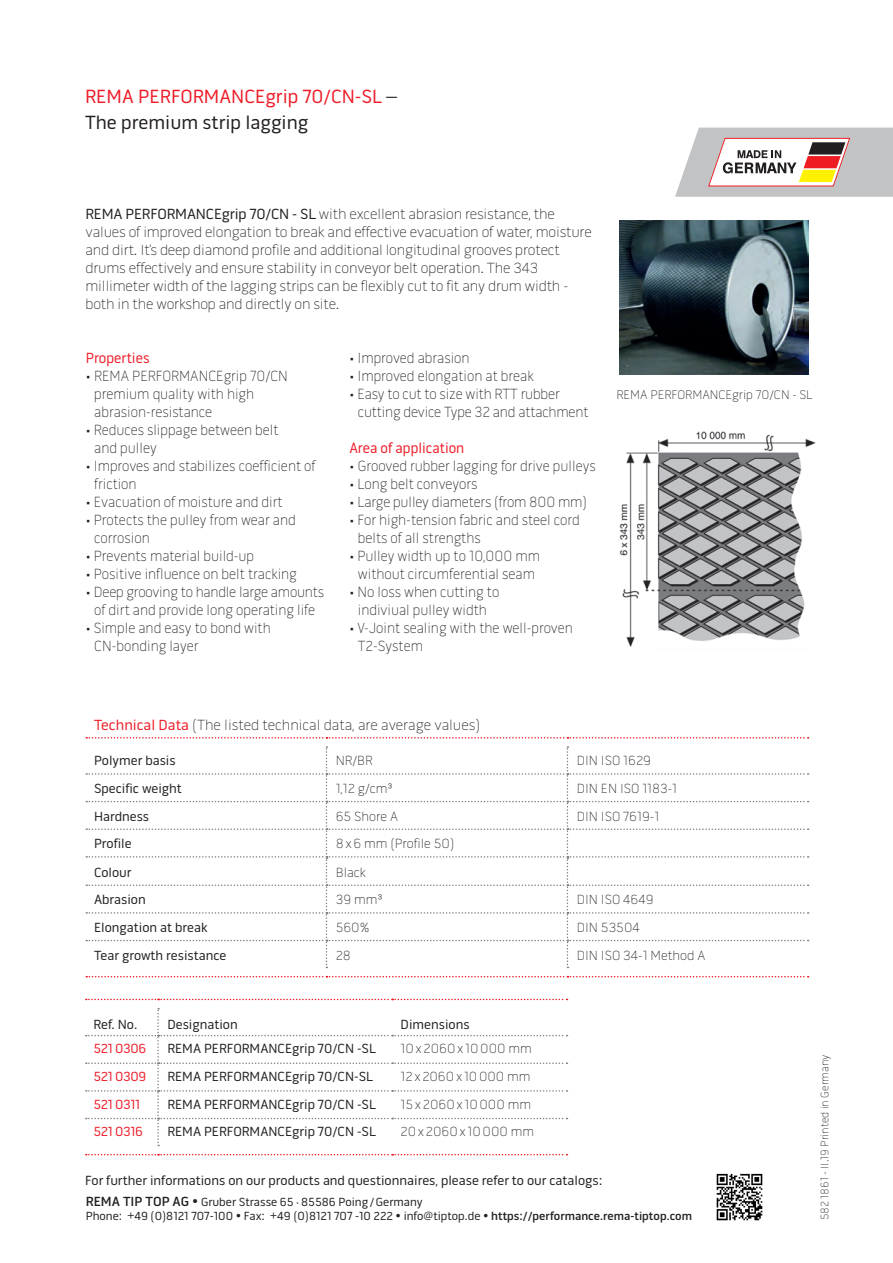
<style>
.page{position:relative;width:893px;height:1263px;background:#fff}
.page>*{position:absolute;margin:0;border:0;box-sizing:border-box;transform-origin:0 0}
.t1{font:19.5px/25.5px "Pill Gothic OTC600 mg";color:#ee1c28}
.t2{font:100 15px/18px "Pill Gothic OTC600 mg";color:#231f20;scale:.95 1}
.t3{font:100 15px/18px "Pill Gothic OTC600 mg";color:#231f20}
.t4{font:15px "Pill Gothic OTC600 mg";color:#ee1c28;scale:.95 1}
.t5{font:13.5px "Pill Gothic OTC600 mg";color:#231f20}
.t6{font:100 13.5px "Pill Gothic OTC600 mg";color:#231f20}
.t7{font:13.5px "Pill Gothic OTC600 mg";letter-spacing:-.025em;color:#ee1c28}
.t8{font:100 12.75px "Pill Gothic OTC600 mg";color:#231f20}
.t9{font:12px/13.5px "Pill Gothic OTC600 mg";color:#231f20}
.t10{font:100 11.25px "Pill Gothic OTC600 mg";color:#231f20}
.s1{color:#231f20}
.s2{font-weight:400}
.s3{font-weight:400;color:#ee1c28}
.s4{font-weight:500;font-size:13.5px}
.s5{font-weight:500}
</style>
<div class="page">
<svg style="left:86px;top:1008px;width:481px;height:138px"></svg>
<svg style="left:86px;top:1154px;width:481px;height:1px"></svg>
<svg style="left:86px;top:999px;width:481px;height:1px"></svg>
<svg style="left:86px;top:737px;width:723px;height:1px"></svg>
<svg style="left:86px;top:746px;width:723px;height:222px"></svg>
<svg style="left:86px;top:976px;width:723px;height:1px"></svg>
<svg style="left:675px;top:128px;width:218px;height:69px"></svg>
<img style="left:716px;top:1173px;width:47px;height:48px">
<img style="left:620px;top:220px;width:188px;height:154px">
<img style="left:619px;top:431px;width:197px;height:216px">
<h1 class="t1" style="left:85px;top:84px;width:314px">REMA PERFORMANCEgrip 70/CN-SL <span class="s1">–<br>The premium strip lagging</span></h1>
<p class="t3" style="left:85px;top:205px;width:508px"><span class="s2">REMA PERFORMANCEgrip 70/CN - SL</span> with excellent abrasion resistance, the values of improved elongation to break and effective evacuation of water, moisture and dirt. It’s deep diamond profile and additional longitudinal grooves protect drums effectively and ensure stability in conveyor belt operation. The 343 millimeter width of the lagging strips can be flexibly cut to fit any drum width - both in the workshop and directly on site.</p>
<p class="t4" style="left:86px;top:349px;width:69px">Properties</p>
<p class="t2" style="left:94px;top:367px;width:205px;text-indent:-9px">• REMA PERFORMANCEgrip 70/CN premium quality with high abrasion-resistance</p>
<p class="t2" style="left:94px;top:421px;width:195px;text-indent:-9px">• Reduces slippage between belt and pulley</p>
<p class="t2" style="left:94px;top:457px;width:234px;text-indent:-9px">• Improves and stabilizes coefficient of friction</p>
<p class="t2" style="left:86px;top:493px;width:209px">• Evacuation of moisture and dirt</p>
<p class="t2" style="left:94px;top:511px;width:214px;text-indent:-9px">• Protects the pulley from wear and corrosion</p>
<p class="t2" style="left:86px;top:547px;width:179px">• Prevents material build-up</p>
<p class="t2" style="left:86px;top:565px;width:224px">• Positive influence on belt tracking</p>
<p class="t2" style="left:86px;top:583px;width:252px;text-align:center">• Deep grooving to handle large amounts of dirt and provide long operating life</p>
<p class="t2" style="left:94px;top:619px;width:187px;text-indent:-9px">• Simple and easy to bond with<br>CN-bonding layer</p>
<p class="t2" style="left:349px;top:349px;width:128px">• Improved abrasion</p>
<p class="t2" style="left:349px;top:367px;width:196px">• Improved elongation at break</p>
<p class="t2" style="left:358px;top:385px;width:244px;text-indent:-9px">• Easy to cut to size with RTT rubber cutting device Type 32 and attachment</p>
<p class="t4" style="left:349px;top:439px;width:123px">Area of application</p>
<p class="t2" style="left:349px;top:457px;width:261px">• Grooved rubber lagging for drive pulleys</p>
<p class="t2" style="left:349px;top:475px;width:136px">• Long belt conveyors</p>
<p class="t2" style="left:349px;top:493px;width:252px">• Large pulley diameters (from 800 mm)</p>
<p class="t2" style="left:358px;top:511px;width:235px;text-indent:-9px">• For high-tension fabric and steel cord belts of all strengths</p>
<p class="t2" style="left:349px;top:547px;width:202px;text-align:center">• Pulley width up to 10,000 mm without circumferential seam</p>
<p class="t2" style="left:349px;top:583px;width:159px;text-align:center">• No loss when cutting to indiviual pulley width</p>
<p class="t2" style="left:358px;top:619px;width:228px;text-indent:-9px">• V-Joint sealing with the well-proven<br>T2-System</p>
<p class="t8" style="left:616px;top:387px;width:198px">REMA PERFORMANCEgrip 70/CN - SL</p>
<p class="t3" style="left:94px;top:716px;width:388px"><span class="s3">Technical Data</span> (The listed technical data, are average values)</p>
<p class="t5" style="left:94px;top:753px;width:83px">Polymer basis</p>
<p class="t6" style="left:336px;top:753px;width:38px">NR/BR</p>
<p class="t6" style="left:577px;top:753px;width:76px">DIN ISO 1629</p>
<p class="t5" style="left:94px;top:780px;width:89px">Specific weight</p>
<p class="t6" style="left:336px;top:780px;width:58px">1,12 g/cm³</p>
<p class="t6" style="left:577px;top:780px;width:102px">DIN EN ISO 1183-1</p>
<p class="t5" style="left:94px;top:808px;width:57px">Hardness</p>
<p class="t6" style="left:336px;top:808px;width:64px">65 Shore A</p>
<p class="t6" style="left:577px;top:808px;width:84px">DIN ISO 7619-1</p>
<p class="t5" style="left:94px;top:836px;width:39px">Profile</p>
<p class="t6" style="left:336px;top:836px;width:120px">8x6 mm (Profile 50)</p>
<p class="t5" style="left:94px;top:864px;width:39px">Colour</p>
<p class="t6" style="left:336px;top:864px;width:32px">Black</p>
<p class="t5" style="left:94px;top:892px;width:53px">Abrasion</p>
<p class="t6" style="left:336px;top:892px;width:48px">39 mm³</p>
<p class="t6" style="left:577px;top:892px;width:79px">DIN ISO 4649</p>
<p class="t5" style="left:94px;top:919px;width:115px">Elongation at break</p>
<p class="t6" style="left:336px;top:919px;width:35px">560%</p>
<p class="t6" style="left:577px;top:919px;width:65px">DIN 53504</p>
<p class="t5" style="left:94px;top:947px;width:134px">Tear growth resistance</p>
<p class="t6" style="left:336px;top:947px;width:17px">28</p>
<p class="t6" style="left:577px;top:947px;width:130px">DIN ISO 34-1 Method A</p>
<p class="t5" style="left:94px;top:1016px;width:45px">Ref. No.</p>
<p class="t5" style="left:167px;top:1016px;width:72px">Designation</p>
<p class="t5" style="left:401px;top:1016px;width:71px">Dimensions</p>
<p class="t7" style="left:94px;top:1041px;width:54px">521 0306</p>
<p class="t5" style="left:167px;top:1041px;width:210px">REMA PERFORMANCEgrip 70/CN -SL</p>
<p class="t6" style="left:401px;top:1041px;width:133px">10x2060x 10000 mm</p>
<p class="t7" style="left:94px;top:1068px;width:54px">521 0309</p>
<p class="t5" style="left:167px;top:1068px;width:207px">REMA PERFORMANCEgrip 70/CN-SL</p>
<p class="t6" style="left:401px;top:1068px;width:132px">12x2060x 10000 mm</p>
<p class="t7" style="left:94px;top:1096px;width:48px">521 0311</p>
<p class="t5" style="left:167px;top:1096px;width:210px">REMA PERFORMANCEgrip 70/CN -SL</p>
<p class="t6" style="left:401px;top:1096px;width:132px">15x2060x 10000 mm</p>
<p class="t7" style="left:94px;top:1124px;width:51px">521 0316</p>
<p class="t5" style="left:167px;top:1124px;width:210px">REMA PERFORMANCEgrip 70/CN -SL</p>
<p class="t6" style="left:401px;top:1124px;width:135px">20x2060x 10000 mm</p>
<p class="t5" style="left:85px;top:1172px;width:519px">For further informations on our products and questionnaires, please refer to our catalogs:</p>
<p class="t9" style="left:86px;top:1195px;width:608px"><span class="s4">REMA TIP TOP AG</span> • Gruber Strasse 65 · 85586 Poing/Germany<br>Phone: +49 (0)8121 707-100 • Fax: +49 (0)8121 707 -10 222 • info@tiptop.de • <span class="s5">https://performance.rema-tiptop.com</span></p>
<p class="t10" style="left:818px;top:1220px;width:167px;rotate:-90deg">582 1861 - II.19 Printed in Germany</p>
</div>
